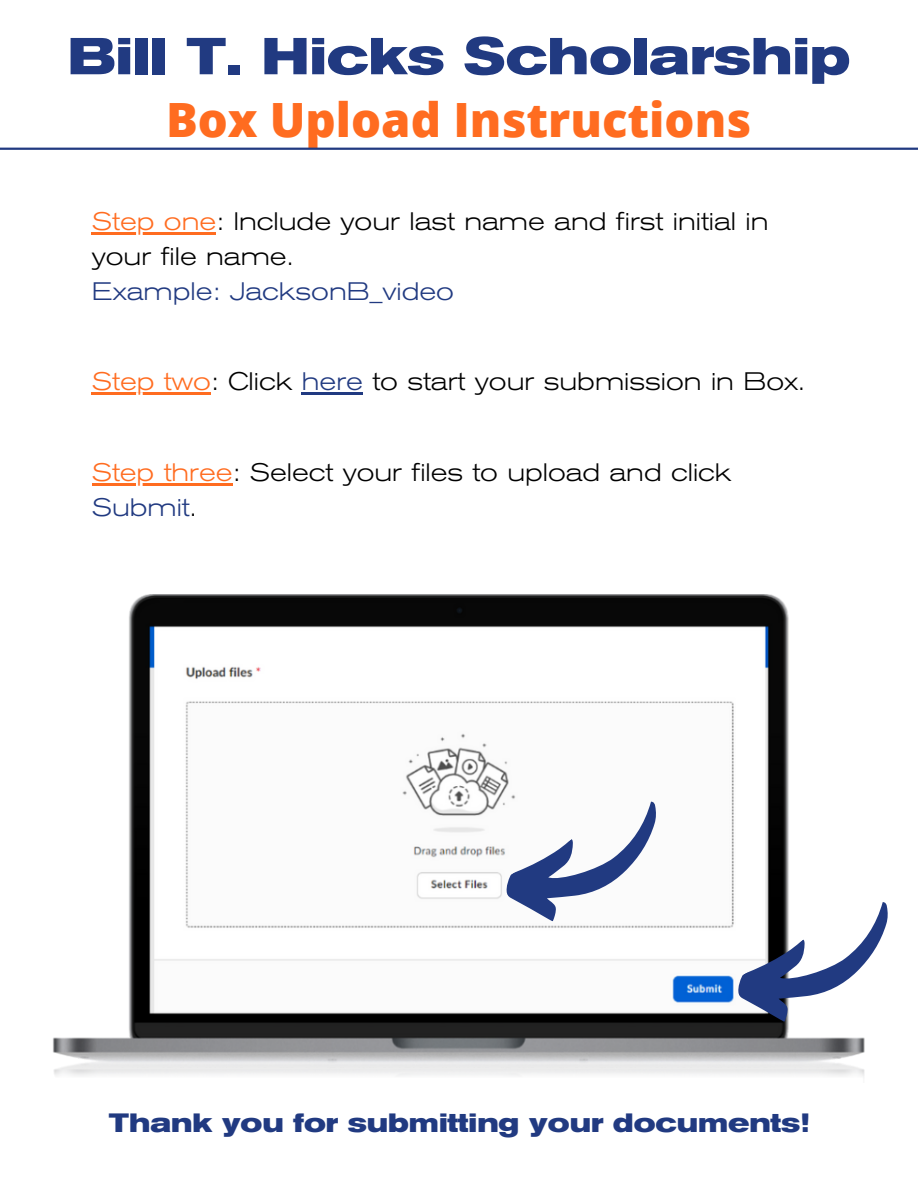
<style>
.page{position:relative;width:918px;height:1188px;background:#fff}
.page>*{position:absolute;margin:0;border:0;box-sizing:border-box;transform-origin:0 0}
.t1{font:700 expanded 51.45px "Akzidenz Grotesk BE";color:#213a81}
.t2{font:800 47.25px "Open Sans";color:#ff6c20}
.t3{font:700 expanded 26.25px "Akzidenz Grotesk BE";color:#213a81}
.t4{font:300 expanded 25.05px/34.8px "Akzidenz Grotesk BE";color:#000}
.t5{font:300 expanded 25.05px "Akzidenz Grotesk BE";color:#213a81}
.s1{color:#ff6c20}
.s2{color:#213a81}
</style>
<div class="page">
<hr style="left:0;top:148px;width:918px;height:2px;background:#213a81">
<img style="left:53px;top:594px;width:812px;height:483px">
<svg style="left:499px;top:794px;width:182px;height:141px"></svg>
<svg style="left:731px;top:894px;width:157px;height:141px"></svg>
<hr style="left:92px;top:483px;width:141px;height:3px;background:#ff6c20">
<hr style="left:92px;top:393px;width:119px;height:2px;background:#ff6c20">
<hr style="left:302px;top:393px;width:61px;height:2px;background:#213a81">
<hr style="left:92px;top:232px;width:124px;height:3px;background:#ff6c20">
<h1 class="t1" style="left:67px;top:38px;width:785px">Bill T. Hicks Scholarship</h1>
<h2 class="t2" style="left:166px;top:86px;width:587px">Box Upload Instructions</h2>
<p class="t4" style="left:92px;top:206px;width:678px"><span class="s1">Step one</span>: Include your last name and first initial in your file name.</p>
<p class="t5" style="left:92px;top:282px;width:364px">Example: JacksonB_video</p>
<p class="t4" style="left:92px;top:367px;width:715px"><span class="s1">Step two</span>: Click <span class="s2">here</span> to start your submission in Box.</p>
<p class="t4" style="left:92px;top:457px;width:641px"><span class="s1">Step three</span>: Select your files to upload and click<br><span class="s2">Submit</span>.</p>
<p class="t3" style="left:109px;top:1114px;width:702px">Thank you for submitting your documents!</p>
</div>
